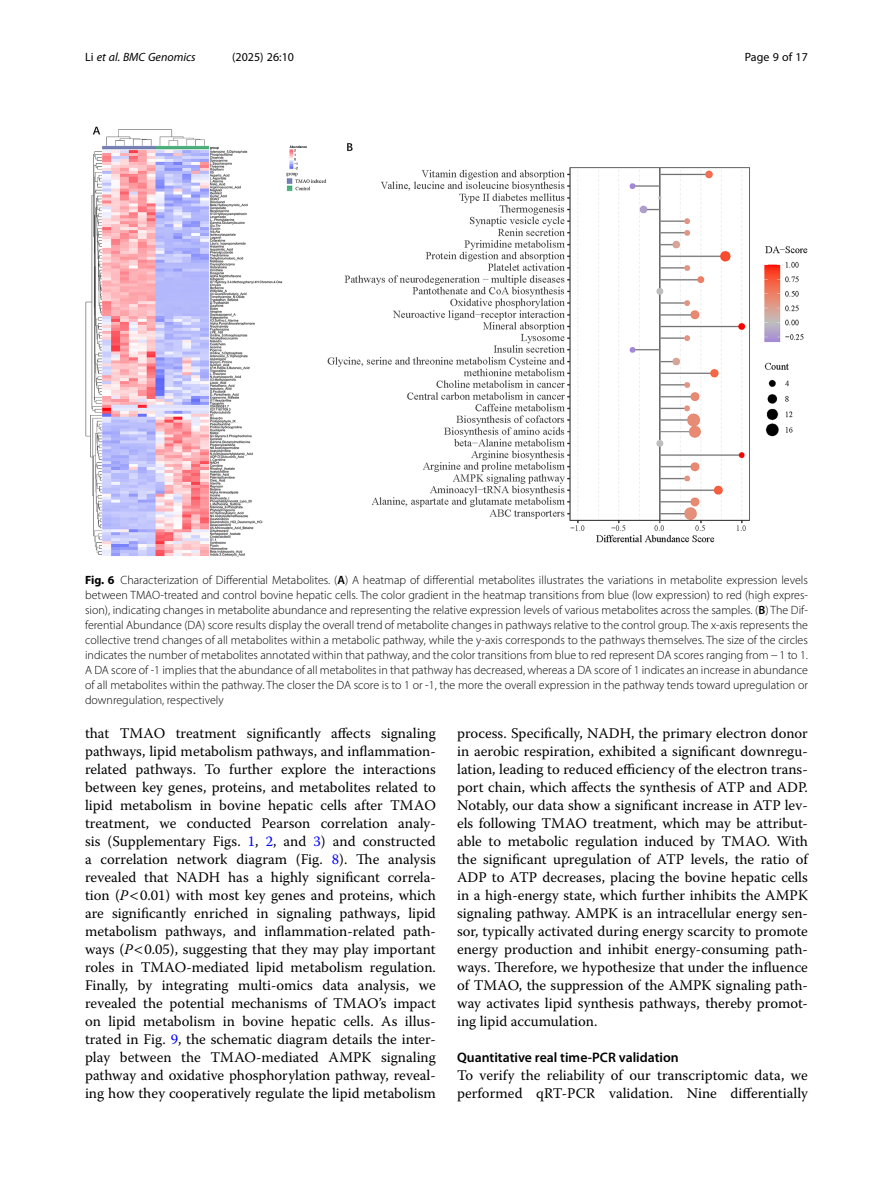
<style>
.page{position:relative;width:893px;height:1191px;background:#fff}
.page>*{position:absolute;margin:0;border:0;box-sizing:border-box;transform-origin:0 0}
.Body_Text{font:14.7px/18px "Warnock Pro";color:#000;text-align:justify}
.Head_2{font:600 13.8px "Myriad Pro";color:#000}
.Figure_Caption{font:300 12px/15px "Myriad Pro";color:#000;text-align:justify}
.t1{font:12px "Myriad Pro";color:#000}
.t2{font:italic 12px "Myriad Pro";color:#000}
.s1{font-style:normal}
.s2{font-weight:700}
.s3{font-weight:600}
.s4{color:#00f}
.s5{font-style:italic}
</style>
<div class="page">
<img style="left:85px;top:126px;width:723px;height:431px">
<p class="t2" style="left:85px;top:50px;width:112px"><span class="s1">Li</span> et al. BMC Genomics</p>
<p class="t1" style="left:232px;top:50px;width:63px">(2025) 26:10</p>
<p class="t1" style="left:745px;top:50px;width:65px">Page 9 of 17</p>
<p class="Figure_Caption" style="left:85px;top:572px;width:724px"><span class="s2">Fig. 6</span> Characterization of Differential Metabolites. (<span class="s3">A</span>) A heatmap of differential metabolites illustrates the variations in metabolite expression levels between TMAO-treated and control bovine hepatic cells. The color gradient in the heatmap transitions from blue (low expression) to red (high expres&shy;sion), indicating changes in metabolite abundance and representing the relative expression levels of various metabolites across the samples. (<span class="s3">B</span>) The Dif&shy;ferential Abundance (DA) score results display the overall trend of metabolite changes in pathways relative to the control group. The x-axis represents the collective trend changes of all metabolites within a metabolic pathway, while the y-axis corresponds to the pathways themselves. The size of the circles indicates the number of metabolites annotated within that pathway, and the color transitions from blue to red represent DA scores ranging from −1 to 1.<br>A DA score of -1 implies that the abundance of all metabolites in that pathway has decreased, whereas a DA score of 1 indicates an increase in abundance of all metabolites within the pathway. The closer the DA score is to 1 or -1, the more the overall expression in the pathway tends toward upregulation or downregulation, respectively</p>
<p class="Body_Text" style="left:85px;top:724px;width:352px">that TMAO treatment significantly affects signaling pathways, lipid metabolism pathways, and inflammation&shy;related pathways. To further explore the interactions between key genes, proteins, and metabolites related to lipid metabolism in bovine hepatic cells after TMAO treatment, we conducted Pearson correlation analy&shy;sis (Supplementary Figs. <span class="s4">1</span>, <span class="s4">2</span>, and <span class="s4">3</span>) and constructed a correlation network diagram (Fig. <span class="s4">8</span>). The analysis revealed that NADH has a highly significant correla&shy;tion (<span class="s5">P</span> 0.01) with most key genes and proteins, which are significantly enriched in signaling pathways, lipid metabolism pathways, and inflammation-related path&shy;ways (<span class="s5">P</span> 0.05), suggesting that they may play important roles in TMAO-mediated lipid metabolism regulation.<br>Finally, by integrating multi-omics data analysis, we revealed the potential mechanisms of TMAO’s impact on lipid metabolism in bovine hepatic cells. As illus&shy;trated in Fig. <span class="s4">9</span>, the schematic diagram details the inter&shy;play between the TMAO-mediated AMPK signaling pathway and oxidative phosphorylation pathway, reveal&shy;ing how they cooperatively regulate the lipid metabolism</p>
<p class="Body_Text" style="left:457px;top:724px;width:352px">process. Specifically, NADH, the primary electron donor in aerobic respiration, exhibited a significant downregu&shy;lation, leading to reduced efficiency of the electron trans&shy;port chain, which affects the synthesis of ATP and ADP.<br>Notably, our data show a significant increase in ATP lev&shy;els following TMAO treatment, which may be attribut&shy;able to metabolic regulation induced by TMAO. With the significant upregulation of ATP levels, the ratio of ADP to ATP decreases, placing the bovine hepatic cells in a high-energy state, which further inhibits the AMPK signaling pathway. AMPK is an intracellular energy sen&shy;sor, typically activated during energy scarcity to promote energy production and inhibit energy-consuming path&shy;ways. Therefore, we hypothesize that under the influence of TMAO, the suppression of the AMPK signaling path&shy;way activates lipid synthesis pathways, thereby promot&shy;ing lipid accumulation.</p>
<p class="Head_2" style="left:457px;top:1049px;width:223px">Quantitative real time-PCR validation</p>
<p class="Body_Text" style="left:457px;top:1066px;width:352px">To verify the reliability of our transcriptomic data, we performed qRT-PCR validation. Nine differentially</p>
</div>
